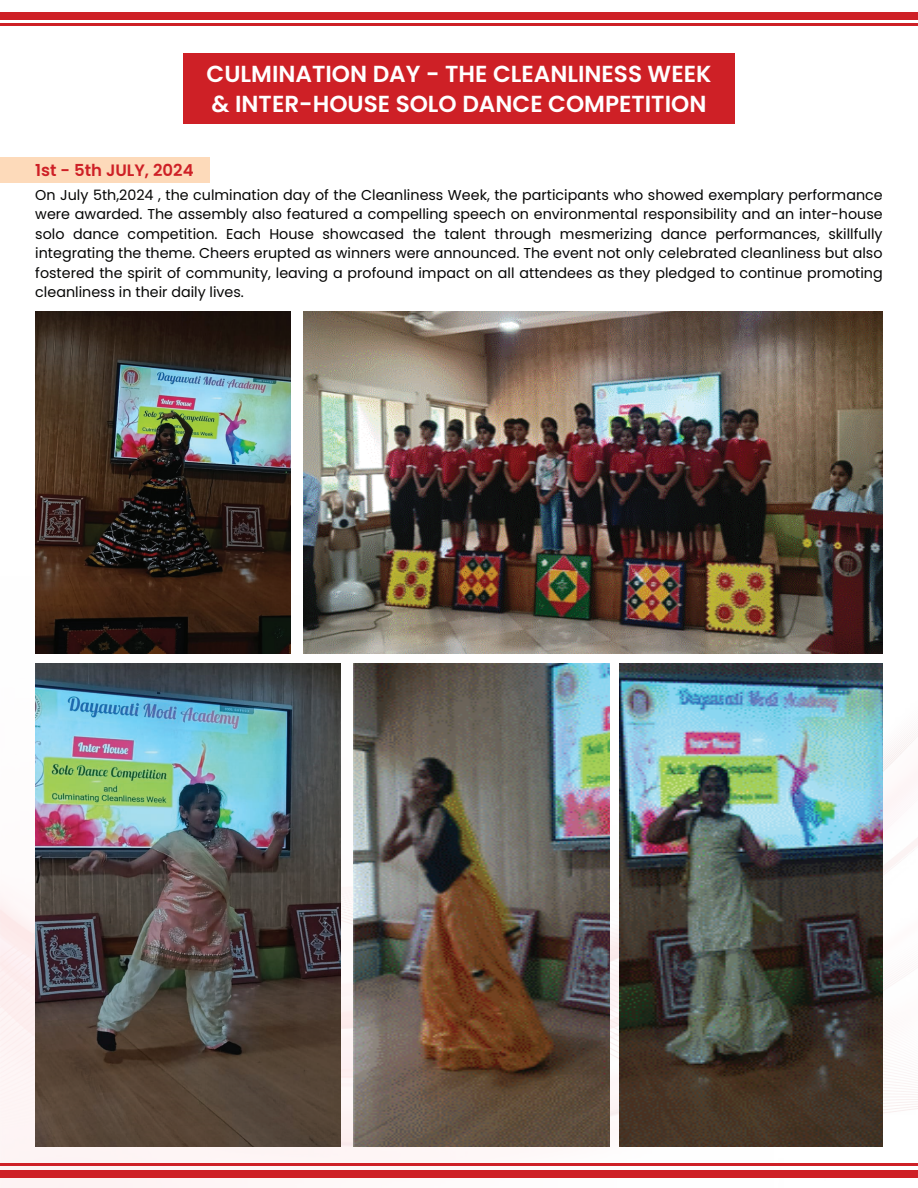
<style>
.page{position:relative;width:918px;height:1188px;background:#fff}
.page>*{position:absolute;margin:0;border:0;box-sizing:border-box;transform-origin:0 0}
.t1{font:600 23.25px/30px "Poppins";color:#fff}
.t2{font:600 16.5px "Poppins";color:#ce2026}
.t3{font:14.25px/19.5px "Poppins";color:#050504;text-align:justify}
</style>
<div class="page">
<img style="left:0;top:663px;width:918px;height:525px">
<hr style="left:0;top:23px;width:918px;height:3px;background:#ce2026">
<div style="left:0;top:12px;width:918px;height:7px;background:#ce2026"></div>
<hr style="left:0;top:1163px;width:918px;height:3px;background:#ce2026">
<div style="left:0;top:1170px;width:918px;height:8px;background:#ce2026"></div>
<div style="left:183px;top:53px;width:552px;height:71px;background:#ce2026"></div>
<div style="left:0;top:157px;width:210px;height:25px;background:#fddaba"></div>
<img style="left:303px;top:311px;width:580px;height:343px">
<img style="left:35px;top:664px;width:306px;height:483px">
<img style="left:354px;top:664px;width:256px;height:483px">
<img style="left:620px;top:664px;width:263px;height:483px">
<img style="left:35px;top:311px;width:256px;height:343px">
<h1 class="t1" style="left:207px;top:59px;width:506px">CULMINATION DAY - THE CLEANLINESS WEEK &amp; INTER-HOUSE SOLO DANCE COMPETITION</h1>
<p class="t2" style="left:35px;top:160px;width:160px">1st - 5th JULY, 2024</p>
<p class="t3" style="left:35px;top:185px;width:849px">On July 5th,2024 , the culmination day of the Cleanliness Week, the participants who showed exemplary performance were awarded. The assembly also featured a compelling speech on environmental responsibility and an inter-house solo dance competition. Each House showcased the talent through mesmerizing dance performances, skillfully integrating the theme. Cheers erupted as winners were announced. The event not only celebrated cleanliness but also fostered the spirit of community, leaving a profound impact on all attendees as they pledged to continue promoting cleanliness in their daily lives.</p>
</div>
